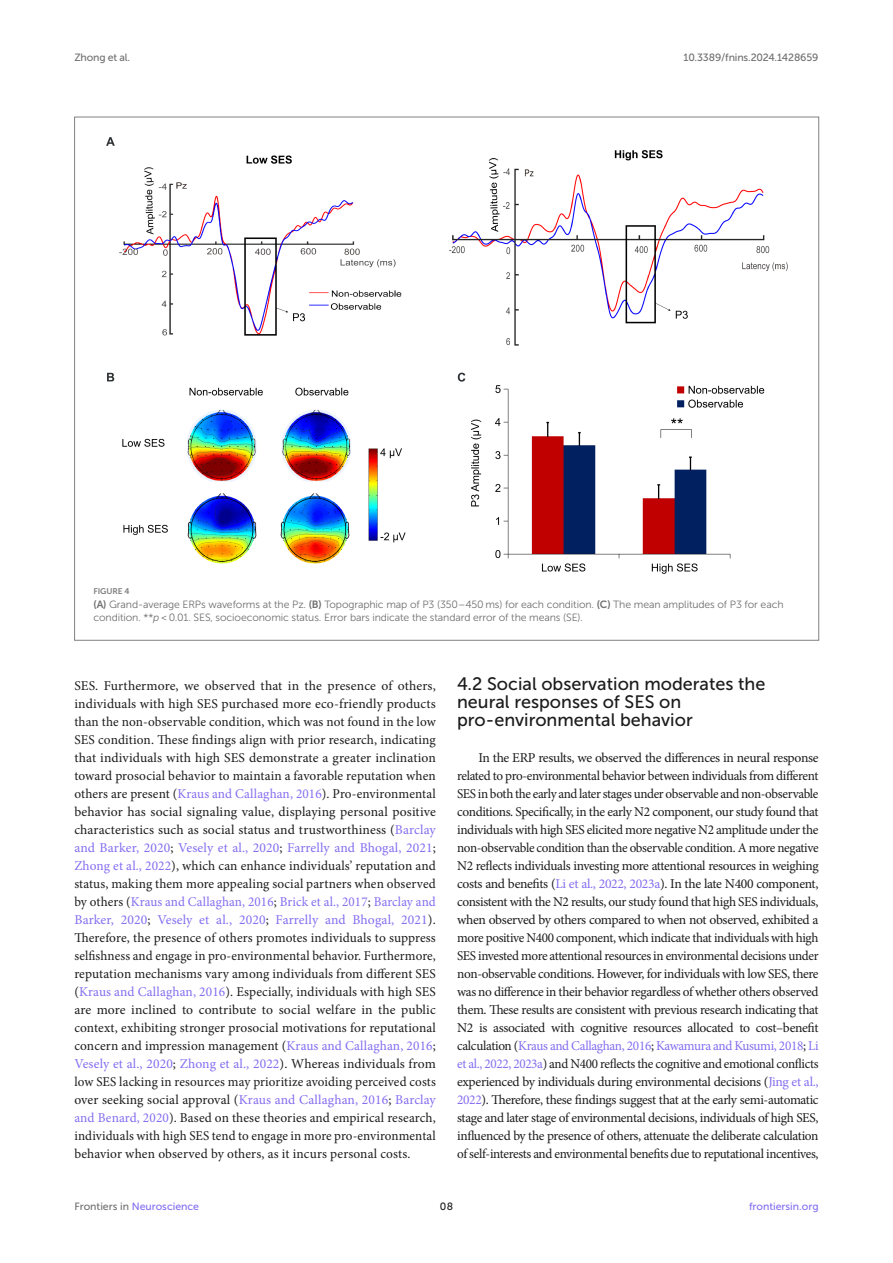
<style>
.page{position:relative;width:893px;height:1263px;background:#fff}
.page>*{position:absolute;margin:0;border:0;box-sizing:border-box;transform-origin:0 0}
.HEAD_2{font:18px/18px "Museo Sans 500";color:#1b1c1b}
.TEXT_FLUSH{font:13.5px/18px "Minion Pro";letter-spacing:-.01em;color:#1b1c1b;text-align:justify}
.FIG_LEG{font:10.5px/13.5px "Museo Sans 300";letter-spacing:-.01em;color:#706f70}
.t1{font:10.5px "Museo Sans 500";color:#856df0}
.t2{font:10.5px "Museo Sans 500";letter-spacing:-.015em;color:#706f70}
.t3{font:10.5px "Museo Sans 500";color:#1b1c1b}
.FIG_HD{font:8.25px "Museo Sans 700";letter-spacing:-.01em;color:#7e7f7f}
.s1{font-family:"Museo Sans 700"}
.s2{font-style:italic}
.s3{color:#856df0}
.s4{color:#706f70}
</style>
<div class="page">
<img style="left:106px;top:137px;width:682px;height:437px">
<p class="t2" style="left:74px;top:51px;width:57px">Zhong et al.</p>
<p class="t2" style="left:683px;top:51px;width:137px">10.3389/fnins.2024.1428659</p>
<p class="FIG_HD" style="left:94px;top:587px;width:37px">FIGURE 4</p>
<p class="FIG_LEG" style="left:94px;top:597px;width:691px"><span class="s1">(A)</span> Grand-average ERPs waveforms at the Pz. <span class="s1">(B)</span> Topographic map of P3 (350–450 ms) for each condition. <span class="s1">(C)</span> The mean amplitudes of P3 for each condition. **<span class="s2">p</span> &lt; 0.01. SES, socioeconomic status. Error bars indicate the standard error of the means (SE).</p>
<p class="TEXT_FLUSH" style="left:74px;top:677px;width:363px">SES. Furthermore, we observed that in the presence of others, individuals with high SES purchased more eco-friendly products than the non-observable condition, which was not found in the low SES condition. These findings align with prior research, indicating that individuals with high SES demonstrate a greater inclination toward prosocial behavior to maintain a favorable reputation when others are present (<span class="s3">Kraus and Callaghan, 2016</span>). Pro-environmental behavior has social signaling value, displaying personal positive characteristics such as social status and trustworthiness (<span class="s3">Barclay and Barker, 2020</span>; <span class="s3">Vesely et al., 2020</span>; <span class="s3">Farrelly and Bhogal, 2021</span>; <span class="s3">Zhong et al., 2022</span>), which can enhance individuals’ reputation and status, making them more appealing social partners when observed by others (<span class="s3">Kraus and Callaghan, 2016</span>; <span class="s3">Brick et al., 2017</span>; <span class="s3">Barclay and Barker, 2020</span>; <span class="s3">Vesely et al., 2020</span>; <span class="s3">Farrelly and Bhogal, 2021</span>).<br>Therefore, the presence of others promotes individuals to suppress selfishness and engage in pro-environmental behavior. Furthermore, reputation mechanisms vary among individuals from different SES (<span class="s3">Kraus and Callaghan, 2016</span>). Especially, individuals with high SES are more inclined to contribute to social welfare in the public context, exhibiting stronger prosocial motivations for reputational concern and impression management (<span class="s3">Kraus and Callaghan, 2016</span>; <span class="s3">Vesely et al., 2020</span>; <span class="s3">Zhong et al., 2022</span>). Whereas individuals from low SES lacking in resources may prioritize avoiding perceived costs over seeking social approval (<span class="s3">Kraus and Callaghan, 2016</span>; <span class="s3">Barclay and Benard, 2020</span>). Based on these theories and empirical research, individuals with high SES tend to engage in more pro-environmental behavior when observed by others, as it incurs personal costs.</p>
<p class="HEAD_2" style="left:457px;top:675px;width:310px">4.2 Social observation moderates the neural responses of SES on pro-environmental behavior</p>
<p class="TEXT_FLUSH" style="left:457px;top:749px;width:363px;text-indent:21px">In the ERP results, we observed the differences in neural response related to pro-environmental behavior between individuals from different SES in both the early and later stages under observable and non-observable conditions. Specifically, in the early N2 component, our study found that individuals with high SES elicited more negative N2 amplitude under the non-observable condition than the observable condition. A more negative N2 reflects individuals investing more attentional resources in weighing costs and benefits (<span class="s3">Li et al., 2022, 2023a</span>). In the late N400 component, consistent with the N2 results, our study found that high SES individuals, when observed by others compared to when not observed, exhibited a more positive N400 component, which indicate that individuals with high SES invested more attentional resources in environmental decisions under non-observable conditions. However, for individuals with low SES, there was no difference in their behavior regardless of whether others observed them. These results are consistent with previous research indicating that N2 is associated with cognitive resources allocated to cost–benefit calculation (<span class="s3">Kraus and Callaghan, 2016</span>; <span class="s3">Kawamura and Kusumi, 2018</span>; <span class="s3">Li et al., 2022, 2023a</span>) and N400 reflects the cognitive and emotional conflicts experienced by individuals during environmental decisions (<span class="s3">Jing et al., 2022</span>). Therefore, these findings suggest that at the early semi-automatic stage and later stage of environmental decisions, individuals of high SES, influenced by the presence of others, attenuate the deliberate calculation of self-interests and environmental benefits due to reputational incentives,</p>
<p class="t1" style="left:74px;top:1200px;width:126px"><span class="s4">Frontiers in</span> Neuroscience</p>
<p class="t3" style="left:440px;top:1200px;width:15px">08</p>
<p class="t1" style="left:749px;top:1200px;width:71px">frontiersin.org</p>
</div>
